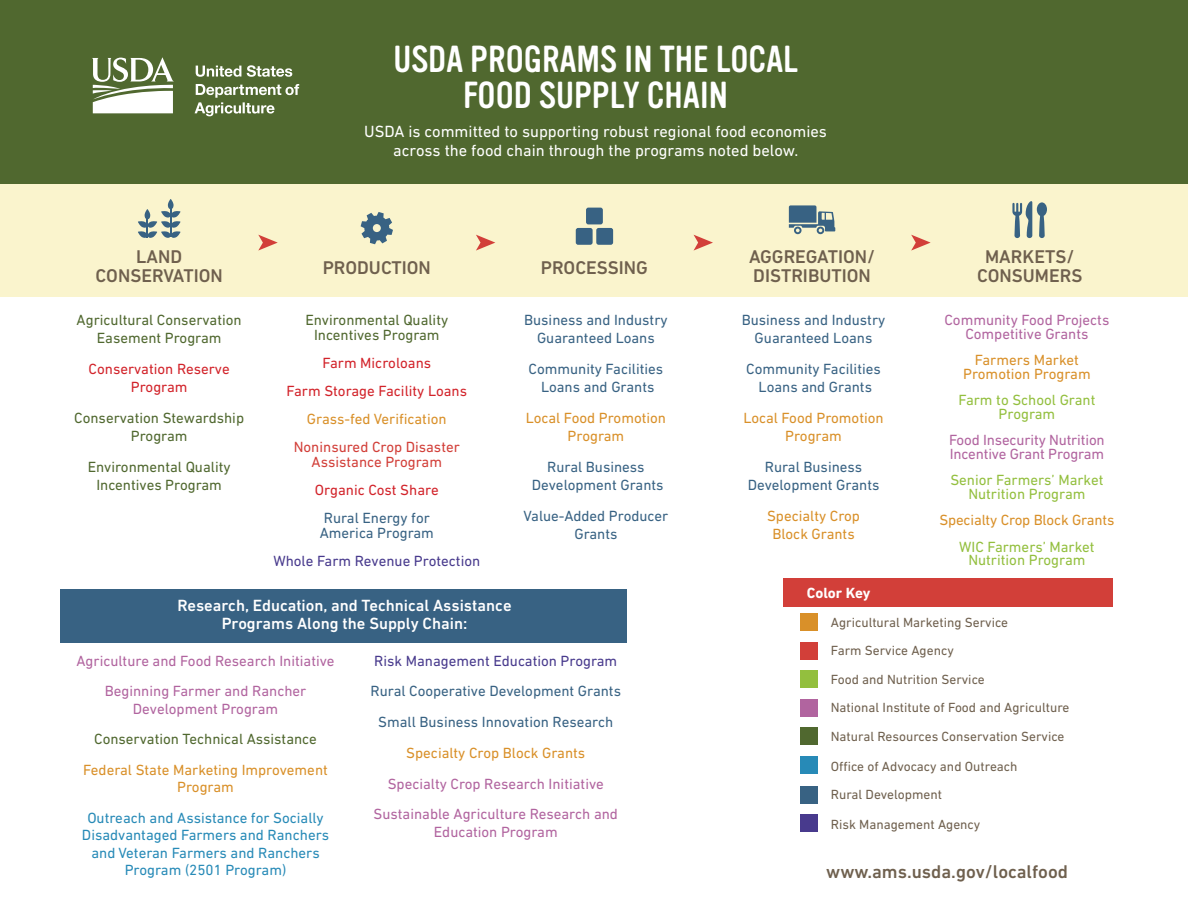
<style>
.page{position:relative;width:1188px;height:918px;background:#fff}
.page>*{position:absolute;margin:0;border:0;box-sizing:border-box;transform-origin:0 0}
.t1{font:36.9px/35.4px "Vinyl OT";color:#fff}
.t2{font:500 18.75px/19.5px "DIN Next LT Pro";color:#6f604e;text-align:center}
.t3{font:16.5px/19.5px "DIN Next LT Pro";color:#fff;text-align:center}
.t4{font:500 16.5px/18px "DIN Next LT Pro";color:#fff;text-align:center}
.t5{font:15px/18px "DIN Next LT Pro";color:#386283;text-align:center}
.t6{font:15px/13.5px "DIN Next LT Pro";color:#b1649f;text-align:center}
.t7{font:15px/18px "DIN Next LT Pro";color:#d99029;text-align:center}
.t8{font:15px/18px "DIN Next LT Pro";color:#50682f;text-align:center}
.t9{font:15px/17.2px "DIN Next LT Pro";color:#278ab7;text-align:center}
.t10{font:15px/13.5px "DIN Next LT Pro";color:#93bf3e;text-align:center}
.t11{font:15px/18px "DIN Next LT Pro";color:#d2232a;text-align:center}
.t12{font:15px "DIN Next LT Pro";color:#483a8d}
.t13{font:15px/15px "DIN Next LT Pro";color:#d23f39;text-align:center}
.t14{font:700 15px "DIN Next LT Pro";color:#fff}
.t15{font:13.5px/28.5px "DIN Next LT Pro";color:#6f604e}
</style>
<div class="page">
<div style="left:60px;top:589px;width:567px;height:54px;background:#386283"></div>
<div style="left:0;top:184px;width:1188px;height:113px;background:#faf4cd"></div>
<div style="left:0;top:0;width:1188px;height:184px;background:#50682f"></div>
<svg style="left:92px;top:57px;width:82px;height:56px"></svg>
<svg style="left:195px;top:84px;width:104px;height:32px"></svg>
<svg style="left:196px;top:65px;width:96px;height:12px"></svg>
<svg style="left:476px;top:235px;width:19px;height:16px"></svg>
<svg style="left:258px;top:235px;width:20px;height:16px"></svg>
<svg style="left:694px;top:235px;width:19px;height:16px"></svg>
<svg style="left:911px;top:235px;width:20px;height:16px"></svg>
<svg style="left:361px;top:212px;width:32px;height:32px"></svg>
<div style="left:576px;top:228px;width:17px;height:17px;background:#386283;border-radius:2px"></div>
<div style="left:596px;top:228px;width:17px;height:17px;background:#386283;border-radius:2px"></div>
<div style="left:586px;top:208px;width:17px;height:16px;background:#386283;border-radius:2px"></div>
<svg style="left:789px;top:205px;width:46px;height:29px"></svg>
<svg style="left:1012px;top:201px;width:35px;height:37px"></svg>
<svg style="left:138px;top:199px;width:43px;height:39px"></svg>
<div style="left:800px;top:613px;width:18px;height:18px;background:#d99029"></div>
<div style="left:800px;top:642px;width:18px;height:17px;background:#d23f39"></div>
<div style="left:800px;top:670px;width:18px;height:18px;background:#93bf3e"></div>
<div style="left:800px;top:699px;width:18px;height:17px;background:#b1649f"></div>
<div style="left:800px;top:727px;width:18px;height:18px;background:#50682f"></div>
<div style="left:800px;top:786px;width:18px;height:17px;background:#386283"></div>
<div style="left:783px;top:579px;width:330px;height:28px;background:#d23f39"></div>
<div style="left:801px;top:814px;width:17px;height:17px;background:#483a8d"></div>
<div style="left:801px;top:757px;width:17px;height:17px;background:#278ab7"></div>
<h1 class="t1" style="left:463px;top:43px;width:320px;text-indent:-70px">USDA PROGRAMS IN THE LOCAL<br>FOOD SUPPL</h1>
<h1 class="t1" style="left:623px;top:78px;width:107px">Y CHAIN</h1>
<p class="t3" style="left:364px;top:121px;width:464px">USDA is committed to supporting robust regional food economies across the food chain through the programs noted below.</p>
<p class="t2" style="left:96px;top:247px;width:129px">Land<br>Conservation</p>
<p class="t8" style="left:77px;top:311px;width:167px">Agricultural Conservation<br>Easement Program</p>
<p class="t11" style="left:89px;top:360px;width:143px">Conservation Reserve<br>Program</p>
<p class="t8" style="left:74px;top:409px;width:171px">Conservation Stewardship<br>Program</p>
<p class="t8" style="left:88px;top:458px;width:144px">Environmental Quality<br>Incentives Program</p>
<p class="t2" style="left:323px;top:258px;width:110px">Production</p>
<p class="t2" style="left:541px;top:258px;width:46px">Process</p>
<p class="t2" style="left:619px;top:258px;width:31px">ing</p>
<p class="t2" style="left:749px;top:247px;width:128px;text-align:left">Aggregation/<br>Distribution</p>
<p class="t2" style="left:977px;top:247px;width:107px">MARKETS/<br>CONSUMERS</p>
<p class="t8" style="left:305px;top:313px;width:144px;line-height:15px">Environmental Quality<br>Incentives Program</p>
<p class="t11" style="left:287px;top:349px;width:182px;line-height:27.9px">Farm Microloans<br>Farm Storage Facility Loans</p>
<p class="t7" style="left:307px;top:410px;width:141px">Grass-fed Verification</p>
<p class="t13" style="left:294px;top:440px;width:168px">Noninsured Crop Disaster<br>Assistance Program</p>
<p class="t11" style="left:315px;top:481px;width:125px">Organic Cost Share</p>
<p class="t5" style="left:320px;top:510px;width:116px;line-height:15px;text-align:left">Rural Energy for<br>America Program</p>
<p class="t12" style="left:273px;top:552px;width:208px">Whole Farm Revenue Protection</p>
<p class="t5" style="left:524px;top:311px;width:145px">Business and Industry<br>Guaranteed Loans</p>
<p class="t5" style="left:529px;top:360px;width:136px">Community Facilities<br>Loans and Grants</p>
<p class="t7" style="left:526px;top:409px;width:142px">Local Food Promotion<br>Program</p>
<p class="t5" style="left:532px;top:458px;width:133px">Rural Business<br>Development Grants</p>
<p class="t5" style="left:524px;top:507px;width:146px">Value-Added Producer<br>Grants</p>
<p class="t5" style="left:742px;top:311px;width:145px">Business and Industry<br>Guaranteed Loans</p>
<p class="t5" style="left:746px;top:360px;width:136px">Community Facilities<br>Loans and Grants</p>
<p class="t7" style="left:743px;top:409px;width:142px">Local Food Promotion<br>Program</p>
<p class="t5" style="left:748px;top:458px;width:133px">Rural Business<br>Development Grants</p>
<p class="t7" style="left:767px;top:507px;width:94px">Specialty Crop<br>Block Grants</p>
<p class="t6" style="left:944px;top:313px;width:166px">Community Food Projects<br>Competitive Grants</p>
<p class="t7" style="left:963px;top:353px;width:129px;line-height:13.5px">Farmers Market<br>Promotion Program</p>
<p class="t10" style="left:958px;top:393px;width:139px">Farm to School Grant<br>Program</p>
<p class="t6" style="left:949px;top:433px;width:157px;text-align:left">Food Insecurity Nutrition<br>Incentive Grant Program</p>
<p class="t10" style="left:950px;top:473px;width:155px">Senior Farmers’ Market<br>Nutrition Program</p>
<p class="t7" style="left:939px;top:511px;width:177px">Specialty Crop Block Grants</p>
<p class="t10" style="left:959px;top:540px;width:137px">WIC Farmers’ Market<br>Nutrition Program</p>
<p class="t4" style="left:177px;top:597px;width:336px">Research, Education, and Technical Assistance<br>Programs Along the Supply Chain:</p>
<p class="t6" style="left:77px;top:645px;width:260px;line-height:30.8px">Agriculture and Food Research Initiative<br>Beginning Farmer and Rancher</p>
<p class="t6" style="left:133px;top:702px;width:147px">Development Program</p>
<p class="t8" style="left:94px;top:730px;width:224px">Conservation Technical Assistance</p>
<p class="t7" style="left:83px;top:761px;width:246px;line-height:17.2px">Federal State Marketing Improvement<br>Program</p>
<p class="t9" style="left:82px;top:809px;width:249px">Outreach and Assistance for Socially<br>Disadvantaged Farmers and Ranchers and Veteran Farmers and Ranchers<br>Program (2501 Program)</p>
<p class="t12" style="left:374px;top:652px;width:245px">Risk Management Education Program</p>
<p class="t5" style="left:371px;top:676px;width:252px;line-height:30.8px">Rural Cooperative Development Grants<br>Small Business Innovation Research</p>
<p class="t7" style="left:406px;top:744px;width:180px">Specialty Crop Block Grants</p>
<p class="t6" style="left:374px;top:768px;width:246px;line-height:30.8px">Specialty Crop Research Initiative<br>Sustainable Agriculture Research and</p>
<p class="t6" style="left:434px;top:825px;width:125px">Education Program</p>
<p class="t14" style="left:807px;top:584px;width:65px">Color Key</p>
<p class="t15" style="left:831px;top:608px;width:240px">Agricultural Marketing Service<br>Farm Service Agency<br>Food and Nutrition Service<br>National Institute of Food and Agriculture Natural Resources Conservation Service</p>
<p class="t15" style="left:831px;top:752px;width:188px">Office of Advocacy and Outreach<br>Rural Development</p>
<p class="t15" style="left:831px;top:810px;width:151px">Risk Management Agency</p>
<p class="t2" style="left:826px;top:862px;width:243px">www.ams.usda.gov/localfood</p>
</div>
